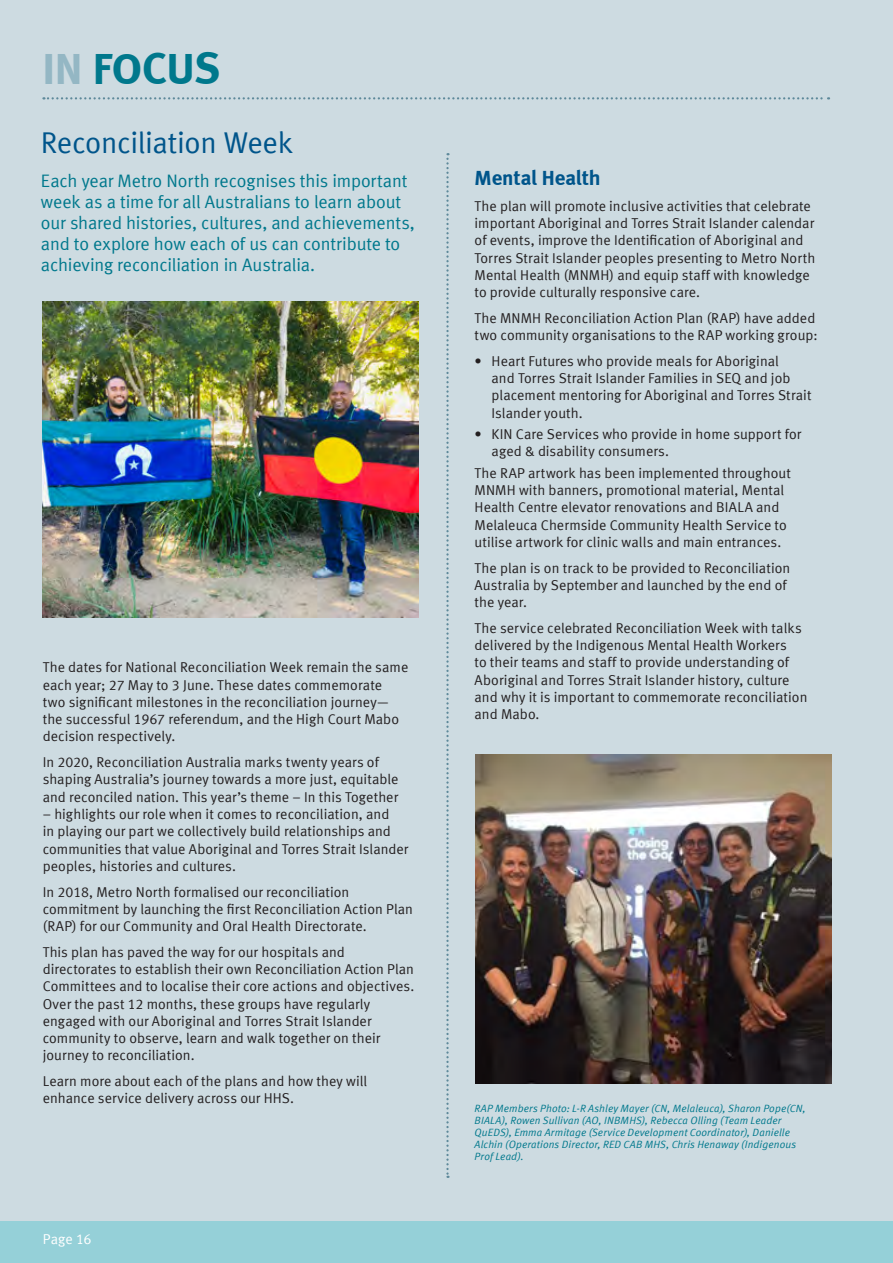
<style>
.page{position:relative;width:893px;height:1263px;background:#fff}
.page>*{position:absolute;margin:0;border:0;box-sizing:border-box;transform-origin:0 0}
.t1{font:44.7px "Meta Bold LF";letter-spacing:-.01em;color:#00788c}
.t2{font:30px "Meta Normal LF";letter-spacing:-.01em;color:#00558b}
.t3{font:21px "Meta Bold LF";letter-spacing:-.005em;color:#00558b}
.t4{font:18px/21px "Meta Normal LF";letter-spacing:-.01em;color:#00788c}
.t5{font:14.25px/17.2px "Meta Normal LF";letter-spacing:.005em;color:#231f20}
.t6{font:14.25px "Meta Normal LF";letter-spacing:.01em;color:#fff}
.t7{font:italic 10.5px/12px "Meta Normal LF";letter-spacing:.015em;color:#00788c}
.s1{color:#94b7c4}
</style>
<div class="page">
<div style="left:0;top:1220px;width:893px;height:43px;background:#95d0d8"></div>
<div style="left:0;top:0;width:893px;height:1220px;background:#cddbe1"></div>
<svg style="left:43px;top:97px;width:786px;height:2px"></svg>
<svg style="left:446px;top:153px;width:3px;height:1025px"></svg>
<img style="left:43px;top:302px;width:376px;height:315px">
<img style="left:475px;top:755px;width:356px;height:329px">
<h1 class="t1" style="left:42px;top:42px;width:179px"><span class="s1">IN</span> FOCUS</h1>
<h2 class="t2" style="left:41px;top:126px;width:253px">Reconciliation Week</h2>
<p class="t4" style="left:41px;top:170px;width:375px">Each year Metro North recognises this important week as a time for all Australians to learn about our shared histories, cultures, and achievements, and to explore how each of us can contribute to achieving reconciliation in Australia.</p>
<p class="t5" style="left:43px;top:659px;width:367px">The dates for National Reconciliation Week remain the same each year; 27 May to 3 June. These dates commemorate two significant milestones in the reconciliation journey— the successful 1967 referendum, and the High Court Mabo decision respectively.</p>
<p class="t5" style="left:43px;top:753px;width:357px">In 2020, Reconciliation Australia marks twenty years of shaping Australia’s journey towards a more just, equitable and reconciled nation. This year’s theme – In this Together</p>
<p class="t5" style="left:43px;top:805px;width:367px">– highlights our role when it comes to reconciliation, and<br>in playing our part we collectively build relationships and communities that value Aboriginal and Torres Strait Islander peoples, histories and cultures.</p>
<p class="t5" style="left:43px;top:883px;width:372px">In 2018, Metro North formalised our reconciliation commitment by launching the first Reconciliation Action Plan (RAP) for our Community and Oral Health Directorate.</p>
<p class="t5" style="left:43px;top:943px;width:373px">This plan has paved the way for our hospitals and directorates to establish their own Reconciliation Action Plan Committees and to localise their core actions and objectives.<br>Over the past 12 months, these groups have regularly engaged with our Aboriginal and Torres Strait Islander community to observe, learn and walk together on their journey to reconciliation.</p>
<p class="t5" style="left:43px;top:1072px;width:326px">Learn more about each of the plans and how they will enhance service delivery across our HHS.</p>
<p class="t6" style="left:43px;top:1231px;width:50px">Page 16</p>
<h3 class="t3" style="left:475px;top:165px;width:127px">Mental Health</h3>
<p class="t5" style="left:475px;top:197px;width:342px">The plan will promote inclusive activities that celebrate important Aboriginal and Torres Strait Islander calendar of events, improve the Identification of Aboriginal and Torres Strait Islander peoples presenting to Metro North Mental Health (MNMH) and equip staff with knowledge to provide culturally responsive care.</p>
<p class="t5" style="left:475px;top:309px;width:344px">The MNMH Reconciliation Action Plan (RAP) have added two community organisations to the RAP working group:</p>
<p class="t5" style="left:492px;top:352px;width:321px;text-indent:-17px">• Heart Futures who provide meals for Aboriginal<br>and Torres Strait Islander Families in SEQ and job placement mentoring for Aboriginal and Torres Strait Islander youth.</p>
<p class="t5" style="left:492px;top:425px;width:311px;text-indent:-17px">• KIN Care Services who provide in home support for aged &amp; disability consumers.</p>
<p class="t5" style="left:475px;top:464px;width:318px">The RAP artwork has been implemented throughout MNMH with banners, promotional material, Mental Health Centre elevator renovations and BIALA and Melaleuca Chermside Community Health Service to utilise artwork for clinic walls and main entrances.</p>
<p class="t5" style="left:475px;top:559px;width:317px">The plan is on track to be provided to Reconciliation<br>Australia by September and launched by the end of the year.</p>
<p class="t5" style="left:475px;top:619px;width:334px">The service celebrated Reconciliation Week with talks delivered by the Indigenous Mental Health Workers<br>to their teams and staff to provide understanding of Aboriginal and Torres Strait Islander history, culture and why it is important to commemorate reconciliation and Mabo.</p>
<p class="t7" style="left:475px;top:1102px;width:333px">RAP Members Photo: L-R Ashley Mayer (CN, Melaleuca), Sharon Pope(CN, BIALA), Rowen Sullivan (AO, INBMHS), Rebecca Olling (Team Leader QuEDS), Emma Armitage (Service Development Coordinator), Danielle Alchin (Operations Director, RED CAB MHS, Chris Henaway (Indigenous Prof Lead).</p>
</div>
